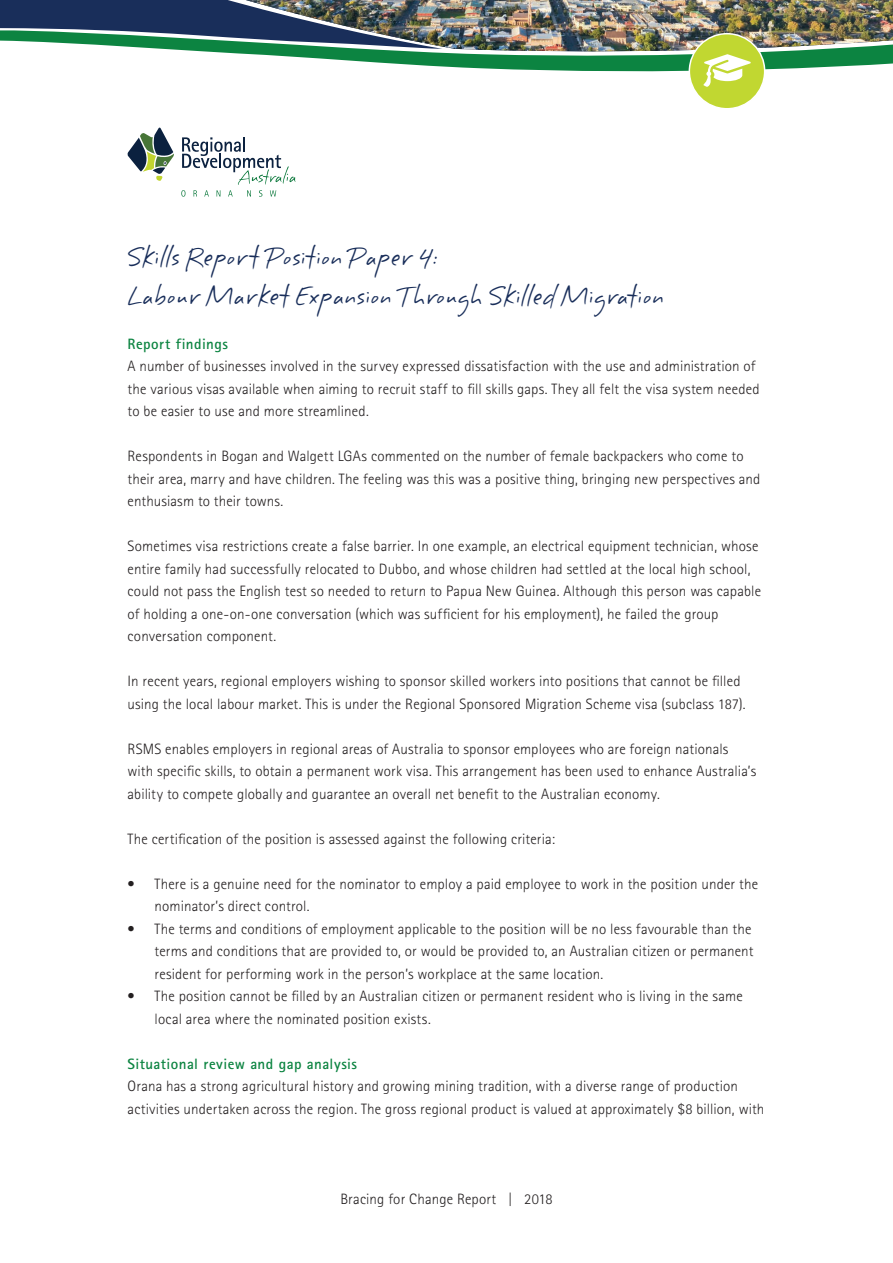
<style>
.page{position:relative;width:893px;height:1263px;background:#fff}
.page>*{position:absolute;margin:0;border:0;box-sizing:border-box;transform-origin:0 0}
.t1{font:25.5px/39px "Desert Dog Hmk";letter-spacing:-.06em;color:#192e5a}
.t2{font:300 15px/22.5px "Rotis Sans Serif Std";letter-spacing:.01em;color:#231f20}
.t3{font:700 15px "Rotis Sans Serif Std";letter-spacing:.025em;color:#0c8441}
</style>
<div class="page">
<svg style="left:127px;top:127px;width:47px;height:54px"></svg>
<svg style="left:181px;top:137px;width:115px;height:60px"></svg>
<div style="left:689px;top:34px;width:76px;height:75px;background:#c1d731;border-radius:50%"></div>
<img style="left:0;top:0;width:893px;height:87px">
<h1 class="t1" style="left:128px;top:236px;width:539px">Skills Report Position Paper 4:<br>Labour Market Expansion Through Skilled Migration</h1>
<p class="t3" style="left:128px;top:334px;width:102px">Report findings</p>
<p class="t2" style="left:128px;top:355px;width:634px">A number of businesses involved in the survey expressed dissatisfaction with the use and administration of the various visas available when aiming to recruit staff to fill skills gaps. They all felt the visa system needed to be easier to use and more streamlined.</p>
<p class="t2" style="left:128px;top:445px;width:634px">Respondents in Bogan and Walgett LGAs commented on the number of female backpackers who come to their area, marry and have children. The feeling was this was a positive thing, bringing new perspectives and enthusiasm to their towns.</p>
<p class="t2" style="left:128px;top:535px;width:635px">Sometimes visa restrictions create a false barrier. In one example, an electrical equipment technician, whose entire family had successfully relocated to Dubbo, and whose children had settled at the local high school, could not pass the English test so needed to return to Papua New Guinea. Although this person was capable of holding a one-on-one conversation (which was sufficient for his employment), he failed the group conversation component.</p>
<p class="t2" style="left:128px;top:670px;width:620px">In recent years, regional employers wishing to sponsor skilled workers into positions that cannot be filled using the local labour market. This is under the Regional Sponsored Migration Scheme visa (subclass 187).</p>
<p class="t2" style="left:128px;top:737px;width:630px">RSMS enables employers in regional areas of Australia to sponsor employees who are foreign nationals with specific skills, to obtain a permanent work visa. This arrangement has been used to enhance Australia’s ability to compete globally and guarantee an overall net benefit to the Australian economy.</p>
<p class="t2" style="left:128px;top:827px;width:429px">The certification of the position is assessed against the following criteria:</p>
<p class="t2" style="left:155px;top:872px;width:605px;text-indent:-27px">• There is a genuine need for the nominator to employ a paid employee to work in the position under the nominator’s direct control.</p>
<p class="t2" style="left:155px;top:917px;width:600px;text-indent:-27px">• The terms and conditions of employment applicable to the position will be no less favourable than the terms and conditions that are provided to, or would be provided to, an Australian citizen or permanent resident for performing work in the person’s workplace at the same location.</p>
<p class="t2" style="left:155px;top:985px;width:590px;text-indent:-27px">• The position cannot be filled by an Australian citizen or permanent resident who is living in the same local area where the nominated position exists.</p>
<p class="t3" style="left:128px;top:1054px;width:231px">Situational review and gap analysis</p>
<p class="t2" style="left:128px;top:1075px;width:638px">Orana has a strong agricultural history and growing mining tradition, with a diverse range of production activities undertaken across the region. The gross regional product is valued at approximately $8 billion, with</p>
<p class="t2" style="left:340px;top:1188px;width:214px">Bracing for Change Report | 2018</p>
</div>
